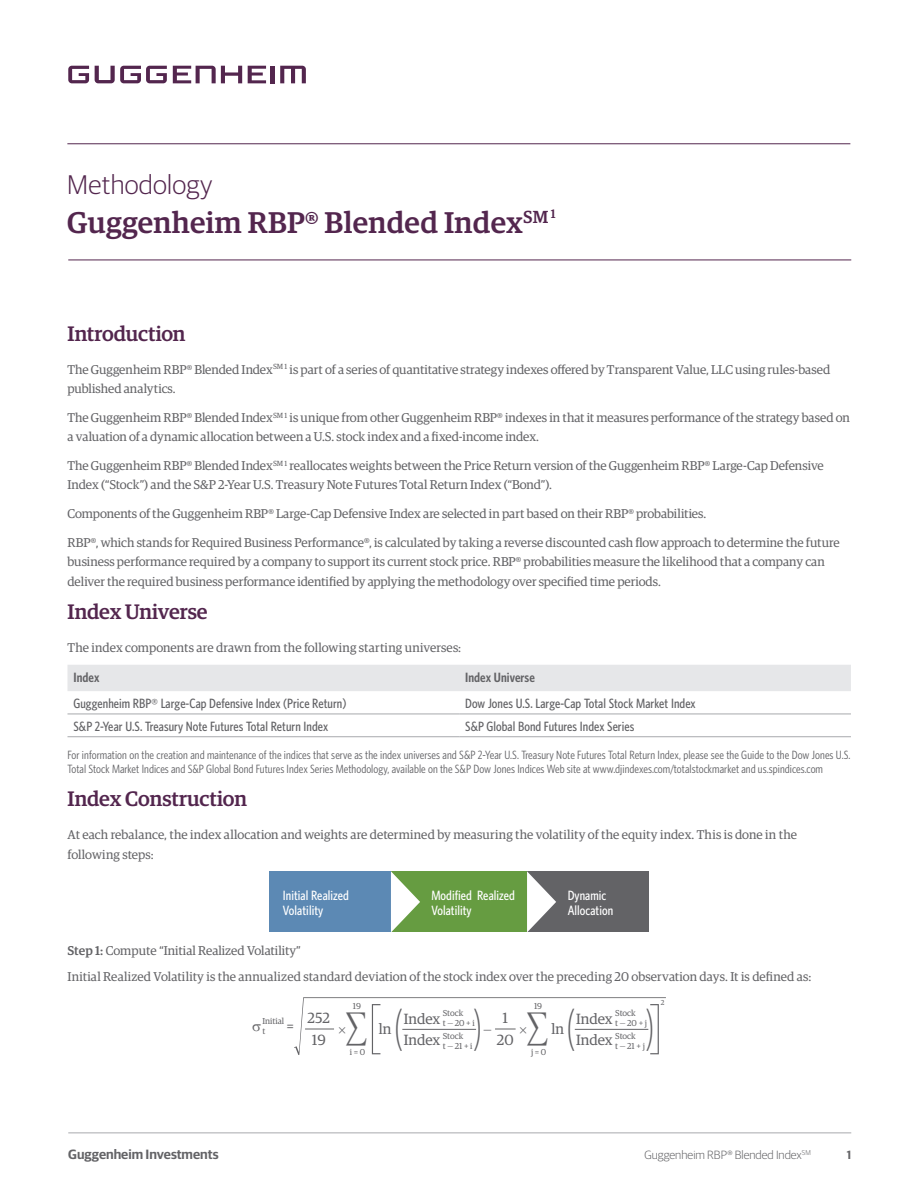
<style>
.page{position:relative;width:918px;height:1188px;background:#fff}
.page>*{position:absolute;margin:0;border:0;box-sizing:border-box;transform-origin:0 0}
.t1{font:300 49.2px "Guardian Sans";color:#636366;scale:.55 1}
.t2{font:36.45px "Bask Old Face";color:#636366}
.t3{font:500 30px "Guardian Egyp";letter-spacing:.01em;color:#53264e}
.t4{font:300 27px "Guardian Sans";letter-spacing:.01em;color:#53264e}
.Text{font:500 21px "Guardian Egyp";letter-spacing:-.01em;color:#53264e}
.t5{font:14.85px/21.5px "Guardian Egyp";color:#636366}
.t6{font:500 13.5px "Whitney Condensed";letter-spacing:.005em;color:#636366}
.t7{font:500 13.5px/15px "Whitney Condensed";letter-spacing:.005em;color:#fff}
.t8{font:600 13.5px "Guardian Sans";color:#636366}
.t9{font:600 13.5px "Whitney Condensed";letter-spacing:.005em;color:#636366}
.Text-2{font:12.75px/19.5px "Guardian Egyp";color:#636366}
.Bulleted_Text{font:12.75px "Guardian Egyp";color:#636366}
.Disclaimer_8_DrGray{font:12px/14.2px "Whitney Condensed";letter-spacing:.005em;color:#636366}
.t10{font:300 12px "Guardian Sans";color:#636366}
.t11{font:600 12px "Guardian Sans";color:#636366}
.t12{font:8.55px/9.9px "Guardian Egyp";color:#636366}
.t13{font:7.2px "Guardian Egyp";color:#636366}
.s1{font-weight:500}
</style>
<div class="page">
<svg style="left:68px;top:66px;width:21px;height:17px"></svg>
<svg style="left:95px;top:66px;width:72px;height:17px"></svg>
<svg style="left:173px;top:66px;width:69px;height:17px"></svg>
<svg style="left:248px;top:66px;width:18px;height:17px"></svg>
<hr style="left:271px;top:66px;width:4px;height:17px;background:#53264e">
<svg style="left:280px;top:66px;width:26px;height:17px"></svg>
<hr style="left:67px;top:143px;width:783px;height:1px;background:#53264e">
<hr style="left:68px;top:260px;width:783px;height:1px;background:#53264e">
<hr style="left:68px;top:1132px;width:783px;height:1px;background:#a8a9ad">
<div style="left:68px;top:665px;width:783px;height:26px;background:#e6e7e9"></div>
<hr style="left:68px;top:714px;width:391px;height:1px;background:#a8a9ad">
<hr style="left:459px;top:714px;width:392px;height:1px;background:#a8a9ad">
<hr style="left:68px;top:736px;width:391px;height:1px;background:#a8a9ad">
<hr style="left:459px;top:736px;width:392px;height:1px;background:#a8a9ad">
<div style="left:269px;top:872px;width:122px;height:60px;background:#5c89b4"></div>
<div style="left:391px;top:872px;width:136px;height:60px;background:#669c41"></div>
<div style="left:527px;top:872px;width:122px;height:60px;background:#636366"></div>
<svg style="left:391px;top:871px;width:29px;height:61px"></svg>
<svg style="left:527px;top:871px;width:29px;height:61px"></svg>
<svg style="left:294px;top:997px;width:372px;height:58px"></svg>
<p class="t4" style="left:67px;top:166px;width:147px">Methodology</p>
<p class="t3" style="left:67px;top:201px;width:490px">Guggenheim RBP® Blended Index<sup>SM</sup> <sup>1</sup></p>
<p class="Text" style="left:68px;top:318px;width:120px">Introduction</p>
<p class="Text-2" style="left:68px;top:359px;width:764px">The Guggenheim RBP® Blended Index<sup>SM</sup> <sup>1</sup> is part of a series of quantitative strategy indexes offered by Transparent Value, LLC using rules-based published analytics.</p>
<p class="Text-2" style="left:68px;top:407px;width:784px">The Guggenheim RBP® Blended Index<sup>SM</sup> <sup>1</sup> is unique from other Guggenheim RBP® indexes in that it measures performance of the strategy based on a valuation of a dynamic allocation between a U.S. stock index and a fixed-income index.</p>
<p class="Text-2" style="left:68px;top:455px;width:758px">The Guggenheim RBP® Blended Index<sup>SM</sup> <sup>1</sup> reallocates weights between the Price Return version of the Guggenheim RBP® Large-Cap Defensive<br>Index (“Stock”) and the S&amp;P 2-Year U.S. Treasury Note Futures Total Return Index (“Bond”).</p>
<p class="Text-2" style="left:68px;top:503px;width:640px">Components of the Guggenheim RBP® Large-Cap Defensive Index are selected in part based on their RBP® probabilities.</p>
<p class="Text-2" style="left:68px;top:532px;width:774px">RBP®, which stands for Required Business Performance®, is calculated by taking a reverse discounted cash flow approach to determine the future business performance required by a company to support its current stock price. RBP® probabilities measure the likelihood that a company can deliver the required business performance identified by applying the methodology over specified time periods.</p>
<p class="Text" style="left:68px;top:597px;width:142px">Index Universe</p>
<p class="Text-2" style="left:68px;top:637px;width:395px">The index components are drawn from the following starting universes:</p>
<p class="t9" style="left:74px;top:668px;width:28px">Index</p>
<p class="t9" style="left:465px;top:668px;width:71px">Index Universe</p>
<p class="t6" style="left:74px;top:695px;width:274px">Guggenheim RBP® Large-Cap Defensive Index (Price Return)</p>
<p class="t6" style="left:465px;top:695px;width:232px">Dow Jones U.S. Large-Cap Total Stock Market Index</p>
<p class="t6" style="left:74px;top:718px;width:256px">S&amp;P 2-Year U.S. Treasury Note Futures Total Return Index</p>
<p class="t6" style="left:465px;top:718px;width:171px">S&amp;P Global Bond Futures Index Series</p>
<p class="Disclaimer_8_DrGray" style="left:67px;top:747px;width:785px">For information on the creation and maintenance of the indices that serve as the index universes and S&amp;P 2-Year U.S. Treasury Note Futures Total Return Index, please see the Guide to the Dow Jones U.S.<br>Total Stock Market Indices and S&amp;P Global Bond Futures Index Series Methodology, available on the S&amp;P Dow Jones Indices Web site at www.djindexes.com/totalstockmarket and us.spindices.com</p>
<p class="Text" style="left:67px;top:784px;width:181px">Index Construction</p>
<p class="Text-2" style="left:67px;top:824px;width:731px">At each rebalance, the index allocation and weights are determined by measuring the volatility of the equity index. This is done in the following steps:</p>
<p class="t7" style="left:283px;top:887px;width:68px">Initial Realized</p>
<p class="t7" style="left:283px;top:902px;width:42px">Volatility</p>
<p class="t7" style="left:431px;top:887px;width:85px">Modified Realized</p>
<p class="t7" style="left:431px;top:902px;width:42px">Volatility</p>
<p class="t7" style="left:568px;top:887px;width:47px">Dynamic<br>Allocation</p>
<p class="Bulleted_Text" style="left:68px;top:942px;width:235px"><span class="s1">Step 1:</span> Compute “Initial Realized Volatility”</p>
<p class="Text-2" style="left:68px;top:966px;width:745px">Initial Realized Volatility is the annualized standard deviation of the stock index over the preceding 20 observation days. It is defined as:</p>
<p class="t12" style="left:263px;top:1016px;width:23px">Initial t</p>
<p class="t5" style="left:287px;top:1014px;width:9px">=</p>
<p class="t5" style="left:307px;top:1006px;width:24px">252<br>19</p>
<p class="t5" style="left:551px;top:1017px;width:14px">ln</p>
<p class="t5" style="left:576px;top:1007px;width:38px">Index<br>Index</p>
<p class="t12" style="left:615px;top:1008px;width:33px">Stock<br>t — 20 + j</p>
<p class="t13" style="left:661px;top:998px;width:5px">2</p>
<p class="t12" style="left:353px;top:1001px;width:10px">19</p>
<p class="t12" style="left:350px;top:1046px;width:17px">i = 0</p>
<p class="t12" style="left:534px;top:1001px;width:10px">19</p>
<p class="t12" style="left:531px;top:1046px;width:17px">j = 0</p>
<p class="t1" style="left:395px;top:994px;width:15px">(</p>
<p class="t1" style="left:474px;top:994px;width:15px">)</p>
<p class="t2" style="left:525px;top:1005px;width:26px">∑</p>
<p class="t1" style="left:567px;top:994px;width:15px">(</p>
<p class="t1" style="left:646px;top:994px;width:15px">)</p>
<p class="t5" style="left:379px;top:1017px;width:14px">ln</p>
<p class="t5" style="left:404px;top:1007px;width:38px">Index<br>Index</p>
<p class="t12" style="left:443px;top:1008px;width:33px">Stock<br>t — 20 + i</p>
<p class="t2" style="left:344px;top:1005px;width:26px">∑</p>
<p class="t5" style="left:497px;top:1006px;width:18px;text-align:center">1<br>20</p>
<p class="t12" style="left:443px;top:1031px;width:22px">Stock</p>
<p class="t12" style="left:615px;top:1031px;width:22px">Stock</p>
<p class="t12" style="left:443px;top:1041px;width:31px">t — 21 + i</p>
<p class="t12" style="left:615px;top:1041px;width:31px">t — 21 + j</p>
<p class="t8" style="left:68px;top:1145px;width:152px">Guggenheim Investments</p>
<p class="t10" style="left:644px;top:1147px;width:168px">Guggenheim RBP® Blended Index<sup>SM</sup></p>
<p class="t11" style="left:847px;top:1146px;width:6px">1</p>
</div>
